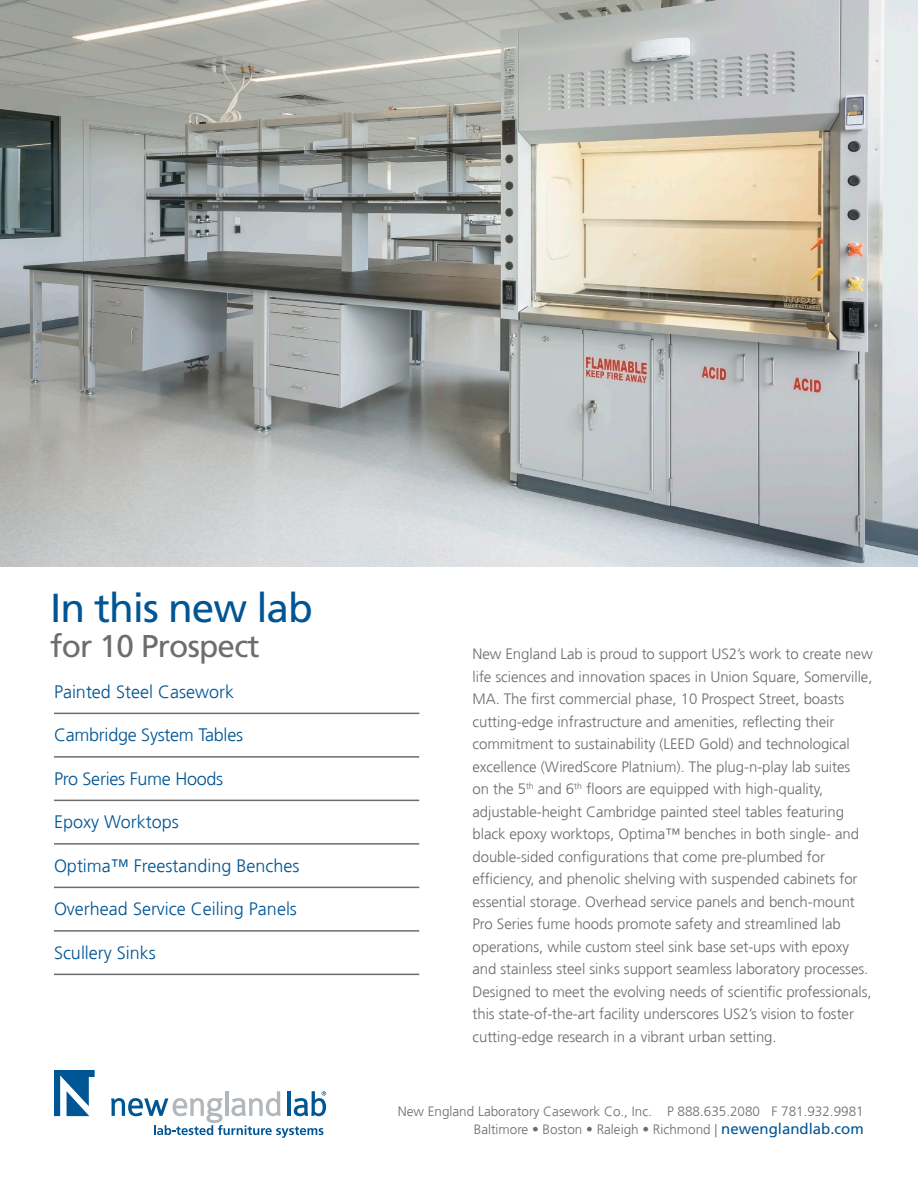
<style>
.page{position:relative;width:918px;height:1188px;background:#fff}
.page>*{position:absolute;margin:0;border:0;box-sizing:border-box;transform-origin:0 0}
.t1{font:40.5px "Frutiger LT Com";letter-spacing:-.025em;color:#005594}
.t2{font:31.5px "Frutiger LT Com";letter-spacing:-.025em;color:#6c6d70}
.t3{font:300 18px "Frutiger";color:#005594}
.t4{font:300 15px/22.5px "Frutiger";letter-spacing:-.005em;color:#6c6d70}
.t5{font:300 13.5px "Frutiger";color:#6c6d70}
.s1{font-family:"Frutiger LT Com";font-weight:400;font-size:15px;color:#005594}
</style>
<div class="page">
<hr style="left:54px;top:713px;width:365px;height:1px;background:#6c6d70">
<hr style="left:54px;top:756px;width:365px;height:2px;background:#6c6d70">
<hr style="left:54px;top:800px;width:365px;height:1px;background:#6c6d70">
<hr style="left:54px;top:843px;width:365px;height:2px;background:#6c6d70">
<hr style="left:54px;top:887px;width:365px;height:1px;background:#6c6d70">
<hr style="left:54px;top:930px;width:365px;height:2px;background:#6c6d70">
<hr style="left:54px;top:974px;width:365px;height:1px;background:#6c6d70">
<svg style="left:54px;top:1070px;width:41px;height:46px"></svg>
<svg style="left:111px;top:1091px;width:215px;height:47px"></svg>
<img style="left:0;top:0;width:918px;height:567px">
<p class="t1" style="left:50px;top:584px;width:264px">In this new lab</p>
<p class="t2" style="left:50px;top:627px;width:211px">for 10 Prospect</p>
<p class="t3" style="left:54px;top:681px;width:182px">Painted Steel Casework</p>
<p class="t3" style="left:54px;top:725px;width:191px">Cambridge System Tables</p>
<p class="t3" style="left:54px;top:768px;width:171px">Pro Series Fume Hoods</p>
<p class="t3" style="left:54px;top:812px;width:126px">Epoxy Worktops</p>
<p class="t3" style="left:54px;top:855px;width:247px">Optima™ Freestanding Benches</p>
<p class="t3" style="left:54px;top:899px;width:244px">Overhead Service Ceiling Panels</p>
<p class="t3" style="left:54px;top:942px;width:103px">Scullery Sinks</p>
<p class="t4" style="left:472px;top:643px;width:402px">New England Lab is proud to support US2’s work to create new life sciences and innovation spaces in Union Square, Somerville, MA. The first commercial phase, 10 Prospect Street, boasts cutting-edge infrastructure and amenities, reflecting their commitment to sustainability (LEED Gold) and technological excellence (WiredScore Platnium). The plug-n-play lab suites<br>on the 5<sup>th</sup> and 6<sup>th</sup> floors are equipped with high-quality, adjustable-height Cambridge painted steel tables featuring black epoxy worktops, Optima™ benches in both single- and double-sided configurations that come pre-plumbed for efficiency, and phenolic shelving with suspended cabinets for essential storage. Overhead service panels and bench-mount Pro Series fume hoods promote safety and streamlined lab operations, while custom steel sink base set-ups with epoxy and stainless steel sinks support seamless laboratory processes.<br>Designed to meet the evolving needs of scientific professionals, this state-of-the-art facility underscores US2’s vision to foster cutting-edge research in a vibrant urban setting.</p>
<p class="t5" style="left:398px;top:1104px;width:467px">New England Laboratory Casework Co., Inc. P 888.635.2080 F 781.932.9981</p>
<p class="t5" style="left:474px;top:1122px;width:391px">Baltimore • Boston • Raleigh • Richmond | <span class="s1">newenglandlab.com</span></p>
</div>
